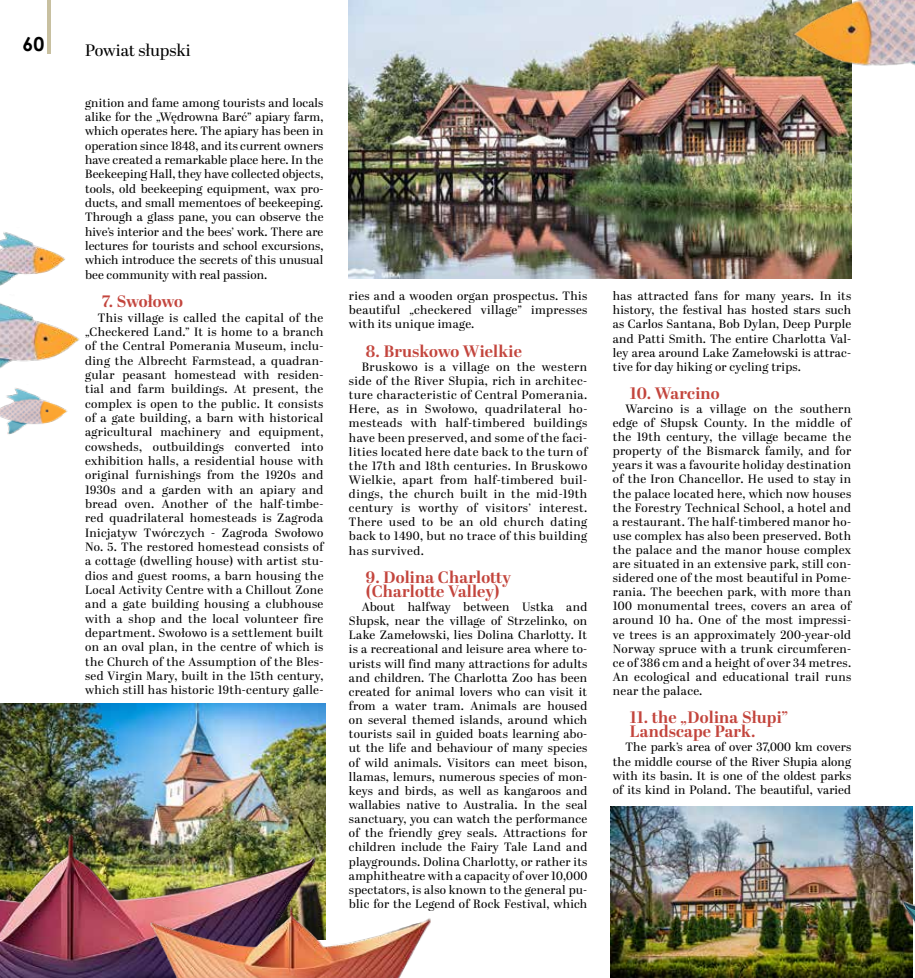
<style>
.page{position:relative;width:915px;height:978px;background:#fff}
.page>*{position:absolute;margin:0;border:0;box-sizing:border-box;transform-origin:0 0}
.t1{font:700 19.35px "Century Gothic";color:#000}
.t2{font:700 16.5px/14.1px "Abril Display";letter-spacing:.01em;color:#c3453d}
.t3{font:16.5px "Abril Display";color:#000}
.t4{font:700 16.5px "Abril Display";letter-spacing:-.015em;color:#c3453d}
.t5{font:12px/14.1px "Abril Display";letter-spacing:.02em;color:#000;text-align:justify}
</style>
<div class="page">
<hr style="left:47px;top:0;width:3px;height:54px;background:#c8c0a0">
<img style="left:0;top:704px;width:325px;height:129px">
<img style="left:349px;top:0;width:501px;height:278px">
<img style="left:610px;top:807px;width:302px;height:171px">
<img style="left:762px;top:0;width:152px;height:134px">
<img style="left:0;top:303px;width:80px;height:65px">
<img style="left:0;top:232px;width:65px;height:54px">
<img style="left:0;top:388px;width:68px;height:47px">
<img style="left:0;top:833px;width:326px;height:145px">
<img style="left:141px;top:889px;width:290px;height:89px">
<img style="left:897px;top:876px;width:17px;height:102px">
<h1 class="t1" style="left:23px;top:29px;width:23px">60</h1>
<h2 class="t3" style="left:85px;top:39px;width:107px">Powiat słupski</h2>
<p class="t5" style="left:85px;top:96px;width:240px">gnition and fame among tourists and locals alike for the „Wędrowna Barć” apiary farm, which operates here. The apiary has been in operation since 1848, and its current owners have created a remarkable place here. In the Beekeeping Hall, they have collected objects, tools, old beekeeping equipment, wax pro&shy;ducts, and small mementoes of beekeeping.<br>Through a glass pane, you can observe the hive’s interior and the bees’ work. There are lectures for tourists and school excursions, which introduce the secrets of this unusual bee community with real passion.</p>
<h2 class="t4" style="left:102px;top:290px;width:82px">7. Swołowo</h2>
<p class="t5" style="left:85px;top:311px;width:240px;text-indent:13px">This village is called the capital of the „Checkered Land.” It is home to a branch of the Central Pomerania Museum, inclu&shy;ding the Albrecht Farmstead, a quadran&shy;gular peasant homestead with residen&shy;tial and farm buildings. At present, the complex is open to the public. It consists of a gate building, a barn with historical agricultural machinery and equipment, cowsheds, outbuildings converted into exhibition halls, a residential house with original furnishings from the 1920s and 1930s and a garden with an apiary and bread oven. Another of the half-timbe&shy;red quadrilateral homesteads is Zagroda Inicjatyw Twórczych - Zagroda Swołowo No. 5. The restored homestead consists of a cottage (dwelling house) with artist stu&shy;dios and guest rooms, a barn housing the Local Activity Centre with a Chillout Zone and a gate building housing a clubhouse with a shop and the local volunteer fire department. Swołowo is a settlement built on an oval plan, in the centre of which is the Church of the Assumption of the Bles&shy;sed Virgin Mary, built in the 15th century, which still has historic 19th-century galle-</p>
<p class="t5" style="left:349px;top:290px;width:240px">ries and a wooden organ prospectus. This beautiful „checkered village” impresses with its unique image.</p>
<h2 class="t2" style="left:366px;top:345px;width:157px">8. Bruskowo Wielkie</h2>
<p class="t5" style="left:349px;top:360px;width:240px;text-indent:13px">Bruskowo is a village on the western side of the River Słupia, rich in architec&shy;ture characteristic of Central Pomerania.<br>Here, as in Swołowo, quadrilateral ho&shy;mesteads with half-timbered buildings have been preserved, and some of the faci&shy;lities located here date back to the turn of the 17th and 18th centuries. In Bruskowo Wielkie, apart from half-timbered buil&shy;dings, the church built in the mid-19th century is worthy of visitors’ interest.<br>There used to be an old church dating back to 1490, but no trace of this building has survived.</p>
<h2 class="t2" style="left:366px;top:571px;width:146px">9. Dolina Charlotty (Charlotte Valley)</h2>
<p class="t5" style="left:349px;top:601px;width:240px;text-indent:13px">About halfway between Ustka and Słupsk, near the village of Strzelinko, on Lake Zamełowski, lies Dolina Charlotty. It is a recreational and leisure area where to&shy;urists will find many attractions for adults and children. The Charlotta Zoo has been created for animal lovers who can visit it from a water tram. Animals are housed on several themed islands, around which tourists sail in guided boats learning abo&shy;ut the life and behaviour of many species of wild animals. Visitors can meet bison, llamas, lemurs, numerous species of mon&shy;keys and birds, as well as kangaroos and wallabies native to Australia. In the seal sanctuary, you can watch the performance of the friendly grey seals. Attractions for children include the Fairy Tale Land and playgrounds. Dolina Charlotty, or rather its amphitheatre with a capacity of over 10,000 spectators, is also known to the general pu&shy;blic for the Legend of Rock Festival, which</p>
<p class="t5" style="left:612px;top:290px;width:240px">has attracted fans for many years. In its history, the festival has hosted stars such as Carlos Santana, Bob Dylan, Deep Purple and Patti Smith. The entire Charlotta Val&shy;ley area around Lake Zamełowski is attrac&shy;tive for day hiking or cycling trips.</p>
<h2 class="t2" style="left:629px;top:387px;width:91px">10. Warcino</h2>
<p class="t5" style="left:612px;top:402px;width:240px;text-indent:13px">Warcino is a village on the southern edge of Słupsk County. In the middle of the 19th century, the village became the property of the Bismarck family, and for years it was a favourite holiday destination of the Iron Chancellor. He used to stay in the palace located here, which now houses the Forestry Technical School, a hotel and a restaurant. The half-timbered manor ho&shy;use complex has also been preserved. Both the palace and the manor house complex are situated in an extensive park, still con&shy;sidered one of the most beautiful in Pome&shy;rania. The beechen park, with more than 100 monumental trees, covers an area of around 10 ha. One of the most impressi&shy;ve trees is an approximately 200-year-old Norway spruce with a trunk circumferen&shy;ce of 386 cm and a height of over 34 metres.<br>An ecological and educational trail runs near the palace.</p>
<h2 class="t2" style="left:629px;top:711px;width:160px">11. the „Dolina Słupi”<br>Landscape Park.</h2>
<p class="t5" style="left:612px;top:741px;width:240px;text-indent:13px">The park’s area of over 37,000 km covers the middle course of the River Słupia along with its basin. It is one of the oldest parks of its kind in Poland. The beautiful, varied</p>
</div>
